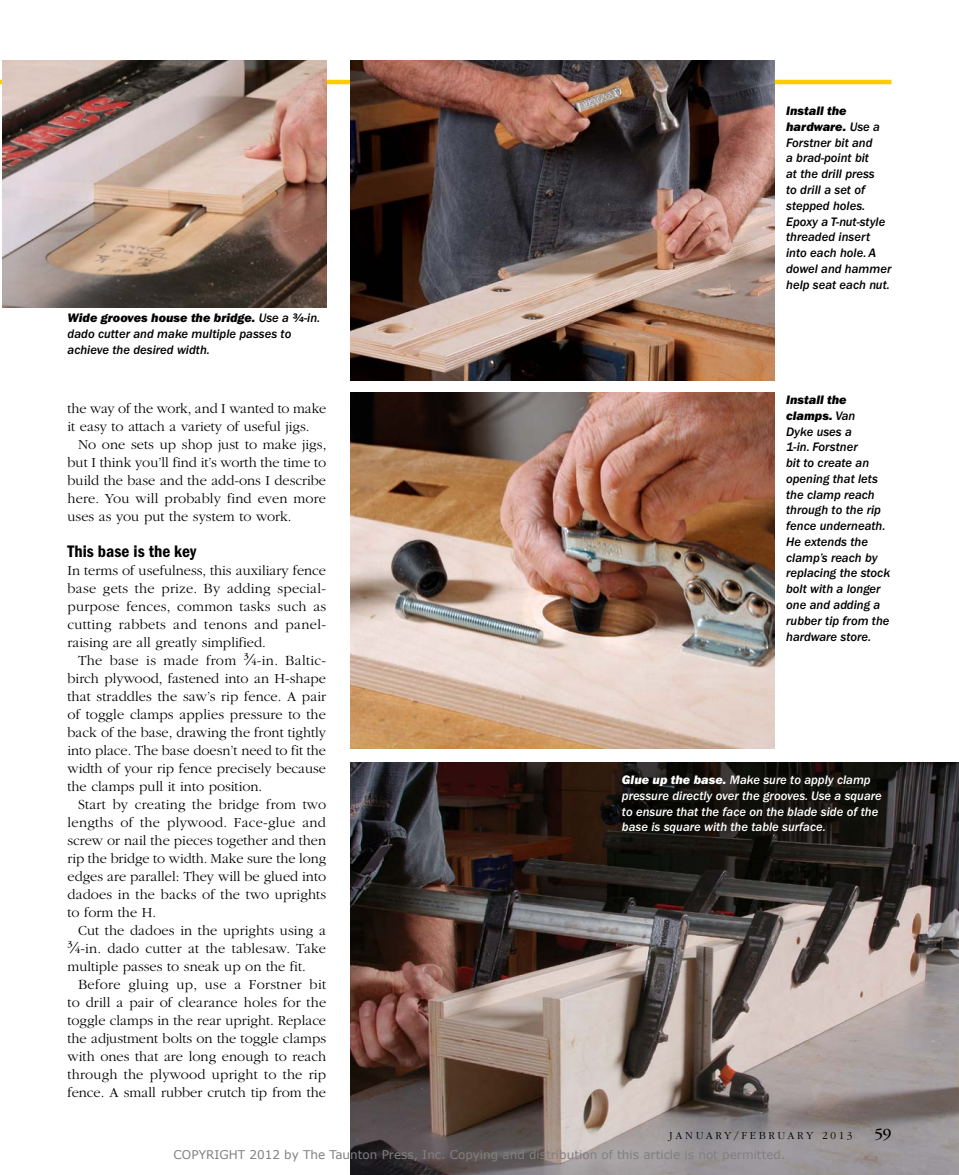
<style>
.page{position:relative;width:959px;height:1175px;background:#fff}
.page>*{position:absolute;margin:0;border:0;box-sizing:border-box;transform-origin:0 0}
.t1{font:17.25px "ITC Franklin Gothic Std Dm Cd";letter-spacing:.005em;color:#000}
.t2{font:16.05px "ITC Garamond Std";color:#000}
.t3{font:300 14.4px/18px "ITC Garamond Std";color:#000;text-align:justify}
.t4{font:12.75px/15.8px "ITC Franklin Gothic Std Med It";color:#000}
.t5{font:12.75px/15.8px "ITC Franklin Gothic Std Med It";color:#fff}
.t6{font:12.75px/15.8px "ITC Franklin Gothic Std Hvy It";color:#000}
.t7{font:12px "Verdana";color:#808080}
.t8{font:300 11.1px "ITC Garamond Std";letter-spacing:.24em;color:#000}
.s1{font-family:"ITC Franklin Gothic Std Med It"}
.s2{font-family:"ITC Franklin Gothic Std";font-weight:600;font-style:italic}
.s3{font-weight:400;font-size:17.4px}
.s4{font-weight:400;font-size:9.6px}
.s5{font-family:"ITC Franklin Gothic Std Hvy It"}
</style>
<div class="page">
<hr style="left:0;top:80px;width:891px;height:4px;background:#ffcb03">
<img style="left:350px;top:60px;width:424px;height:320px">
<img style="left:350px;top:393px;width:424px;height:355px">
<img style="left:350px;top:762px;width:608px;height:412px">
<img style="left:2px;top:60px;width:324px;height:248px">
<p class="t6" style="left:68px;top:310px;width:254px">Wide grooves house the bridge. <span class="s1">Use a</span> <span class="s2">3/4</span><span class="s1">-in.</span></p>
<p class="t4" style="left:68px;top:326px;width:225px">dado cutter and make multiple passes to achieve the desired width.</p>
<p class="t3" style="left:68px;top:399px;width:260px">the way of the work, and I wanted to make it easy to attach a variety of useful jigs.</p>
<p class="t3" style="left:68px;top:435px;width:260px;text-indent:10px">No one sets up shop just to make jigs, but I think you’ll find it’s worth the time to build the base and the add-ons I describe here. You will probably find even more uses as you put the system to work.</p>
<p class="t1" style="left:68px;top:541px;width:130px">This base is the key</p>
<p class="t3" style="left:68px;top:561px;width:260px">In terms of usefulness, this auxiliary fence base gets the prize. By adding special&shy;purpose fences, common tasks such as cutting rabbets and tenons and panel&shy;raising are all greatly simplified.</p>
<p class="t3" style="left:67px;top:651px;width:260px;text-indent:11px">The base is made from <sup>3</sup><span class="s3">⁄</span><span class="s4">4</span>-in. Baltic&shy;birch plywood, fastened into an H-shape that straddles the saw’s rip fence. A pair of toggle clamps applies pressure to the back of the base, drawing the front tightly into place. The base doesn’t need to fit the width of your rip fence precisely because the clamps pull it into position.</p>
<p class="t3" style="left:68px;top:795px;width:260px;text-indent:10px">Start by creating the bridge from two lengths of the plywood. Face-glue and screw or nail the pieces together and then rip the bridge to width. Make sure the long edges are parallel: They will be glued into dadoes in the backs of the two uprights to form the H.</p>
<p class="t3" style="left:68px;top:921px;width:260px;text-indent:10px">Cut the dadoes in the uprights using a <sup>3</sup><span class="s3">⁄</span><span class="s4">4</span>-in. dado cutter at the tablesaw. Take multiple passes to sneak up on the fit.</p>
<p class="t3" style="left:68px;top:975px;width:260px;text-indent:10px">Before gluing up, use a Forstner bit to drill a pair of clearance holes for the toggle clamps in the rear upright. Replace the adjustment bolts on the toggle clamps with ones that are long enough to reach through the plywood upright to the rip fence. A small rubber crutch tip from the</p>
<p class="t6" style="left:786px;top:103px;width:95px">Install the hardware. <span class="s1">Use a</span></p>
<p class="t4" style="left:786px;top:135px;width:107px">Forstner bit and<br>a brad-point bit<br>at the drill press<br>to drill a set of stepped holes.<br>Epoxy a T-nut-style threaded insert into each hole. A dowel and hammer help seat each nut.</p>
<p class="t6" style="left:786px;top:392px;width:71px">Install the clamps. <span class="s1">Van</span></p>
<p class="t4" style="left:786px;top:424px;width:106px">Dyke uses a<br>1-in. Forstner<br>bit to create an opening that lets the clamp reach through to the rip fence underneath.<br>He extends the clamp’s reach by replacing the stock bolt with a longer one and adding a rubber tip from the hardware store.</p>
<p class="t5" style="left:622px;top:772px;width:261px"><span class="s5">Glue up the base.</span> Make sure to apply clamp pressure directly over the grooves. Use a square to ensure that the face on the blade side of the base is square with the table surface.</p>
<p class="t8" style="left:669px;top:1129px;width:185px">Jan ua ry /Feb rua ry 2013</p>
<p class="t2" style="left:874px;top:1125px;width:19px">59</p>
<p class="t7" style="left:174px;top:1146px;width:613px">COPYRIGHT 2012 by The Taunton Press, Inc. Copying and distribution of this article is not permitted.</p>
</div>
